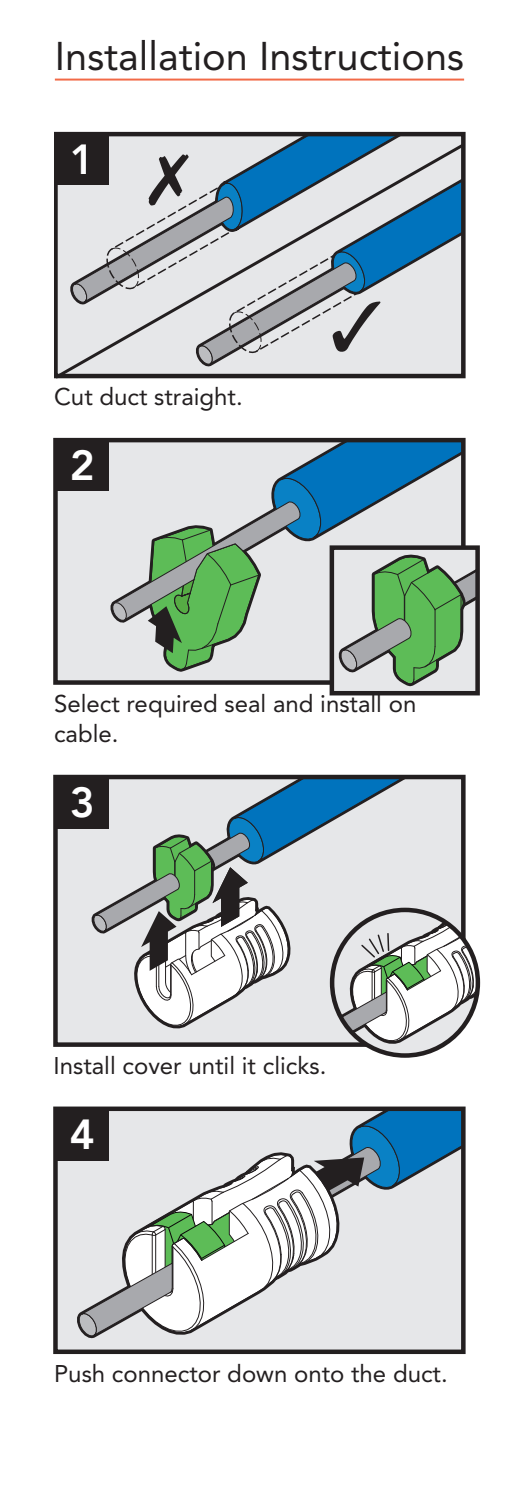
<style>
.page{position:relative;width:519px;height:1512px;background:#fff}
.page>*{position:absolute;margin:0;border:0;box-sizing:border-box;transform-origin:0 0}
.t1{font:800 42px "Avenir";color:#fff}
.t2{font:39.6px "Avenir";color:#231f20}
.t3{font:24px/30px "Avenir";color:#231f20}
</style>
<div class="page">
<hr style="left:55px;top:79px;width:409px;height:2px;background:#f26a47">
<div style="left:55px;top:134px;width:54px;height:51px;background:#231f20"></div>
<svg style="left:54px;top:141px;width:412px;height:238px"></svg>
<div style="left:55px;top:440px;width:408px;height:243px;background:#e6e7e9"></div>
<div style="left:55px;top:440px;width:54px;height:51px;background:#231f20"></div>
<div style="left:329px;top:545px;width:150px;height:150px;border:4px solid #231f20"></div>
<svg style="left:111px;top:437px;width:366px;height:252px"></svg>
<div style="left:55px;top:777px;width:408px;height:268px;background:#e6e7e9"></div>
<div style="left:55px;top:777px;width:54px;height:52px;background:#231f20"></div>
<svg style="left:87px;top:777px;width:391px;height:278px"></svg>
<div style="left:329px;top:908px;width:151px;height:150px;border:4px solid #231f20;border-radius:50%"></div>
<div style="left:55px;top:1109px;width:408px;height:243px;background:#e6e7e9"></div>
<svg style="left:76px;top:1112px;width:384px;height:227px"></svg>
<div style="left:53px;top:1107px;width:412px;height:247px;border:4px solid #231f20"></div>
<div style="left:55px;top:1109px;width:54px;height:51px;background:#231f20"></div>
<p class="t2" style="left:55px;top:33px;width:410px">Installation Instructions</p>
<p class="t1" style="left:70px;top:127px;width:26px">1</p>
<p class="t3" style="left:54px;top:382px;width:190px">Cut duct straight.</p>
<p class="t1" style="left:70px;top:433px;width:26px">2</p>
<p class="t3" style="left:54px;top:689px;width:363px">Select required seal and install on cable.</p>
<p class="t1" style="left:70px;top:770px;width:26px">3</p>
<p class="t3" style="left:53px;top:1051px;width:274px">Install cover until it clicks.</p>
<p class="t1" style="left:70px;top:1102px;width:26px">4</p>
<p class="t3" style="left:54px;top:1359px;width:395px">Push connector down onto the duct.</p>
</div>
